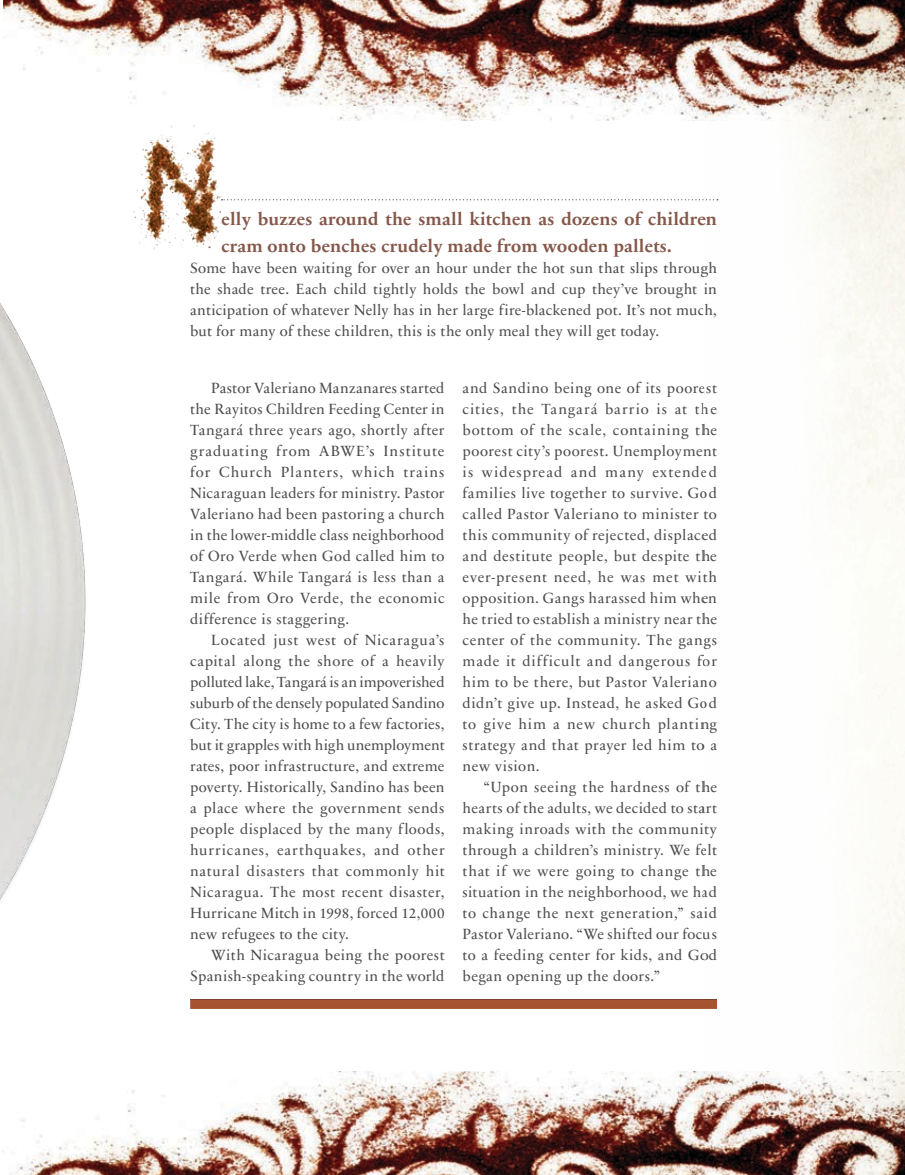
<style>
.page{position:relative;width:905px;height:1175px;background:#fff}
.page>*{position:absolute;margin:0;border:0;box-sizing:border-box;transform-origin:0 0}
.deck{font:700 18px/27px "Sabon Next LT Pro";letter-spacing:.01em;color:#85584b}
.bodytext{font:15px/21px "Sabon Next LT Pro";letter-spacing:.03em;color:#4d4d4f;text-align:justify}
.deck-2{font:15px/21px "Sabon Next LT Pro";letter-spacing:.02em;color:#4d4d4f;text-align:justify}
</style>
<div class="page">
<img style="left:0;top:37px;width:86px;height:864px">
<svg style="left:221px;top:199px;width:483px;height:1px"></svg>
<img style="left:133px;top:125px;width:88px;height:124px">
<img style="left:2px;top:1071px;width:703px;height:103px">
<img style="left:4px;top:0;width:701px;height:121px">
<img style="left:705px;top:0;width:199px;height:1174px">
<div style="left:190px;top:999px;width:527px;height:10px;background:#a6542f;border:2px solid #a6542f"></div>
<p class="deck" style="left:221px;top:205px;width:497px">elly buzzes around the small kitchen as dozens of children cram onto benches crudely made from wooden pallets.</p>
<p class="deck-2" style="left:190px;top:257px;width:528px">Some have been waiting for over an hour under the hot sun that slips through the shade tree. Each child tightly holds the bowl and cup they’ve brought in anticipation of whatever Nelly has in her large fire-blackened pot. It’s not much, but for many of these children, this is the only meal they will get today.</p>
<p class="bodytext" style="left:190px;top:377px;width:256px;text-indent:21px">Pastor Valeriano Manzanares started the Rayitos Children Feeding Center in Tangará three years ago, shortly after graduating from ABWE’s Institute for Church Planters, which trains Nicaraguan leaders for ministry. Pastor Valeriano had been pastoring a church in the lower-middle class neighborhood of Oro Verde when God called him to Tangará. While Tangará is less than a mile from Oro Verde, the economic difference is staggering.</p>
<p class="bodytext" style="left:190px;top:629px;width:256px;text-indent:21px">Located just west of Nicaragua’s capital along the shore of a heavily polluted lake, Tangará is an impoverished suburb of the densely populated Sandino City. The city is home to a few factories, but it grapples with high unemployment rates, poor infrastructure, and extreme poverty. Historically, Sandino has been a place where the government sends people displaced by the many floods, hurricanes, earthquakes, and other natural disasters that commonly hit Nicaragua. The most recent disaster, Hurricane Mitch in 1998, forced 12,000 new refugees to the city.</p>
<p class="bodytext" style="left:190px;top:944px;width:256px;text-align:right">With Nicaragua being the poorest<br>Spanish-speaking country in the world</p>
<p class="bodytext" style="left:462px;top:377px;width:256px">and Sandino being one of its poorest cities, the Tangará barrio is at the bottom of the scale, containing the poorest city’s poorest. Unemployment is widespread and many extended families live together to survive. God called Pastor Valeriano to minister to this community of rejected, displaced and destitute people, but despite the ever-present need, he was met with opposition. Gangs harassed him when he tried to establish a ministry near the center of the community. The gangs made it difficult and dangerous for him to be there, but Pastor Valeriano didn’t give up. Instead, he asked God to give him a new church planting strategy and that prayer led him to a new vision.</p>
<p class="bodytext" style="left:462px;top:776px;width:256px;text-indent:21px">“Upon seeing the hardness of the hearts of the adults, we decided to start making inroads with the community through a children’s ministry. We felt that if we were going to change the situation in the neighborhood, we had to change the next generation,” said Pastor Valeriano. “We shifted our focus to a feeding center for kids, and God began opening up the doors.”</p>
</div>
